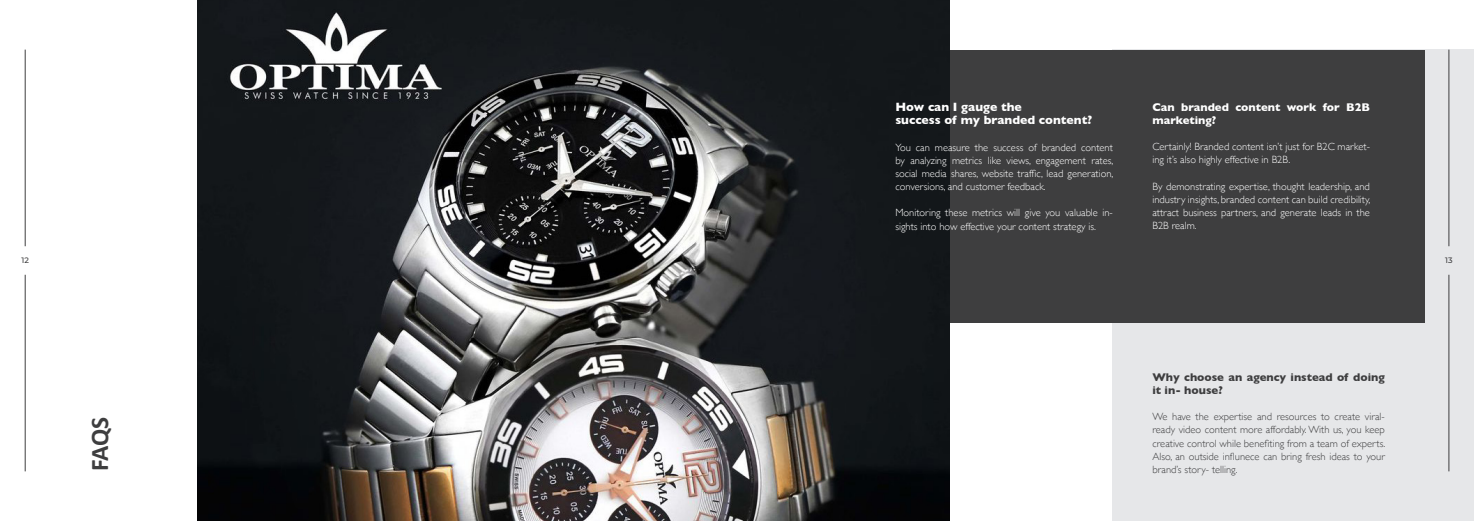
<style>
.page{position:relative;width:1474px;height:521px;background:#fff}
.page>*{position:absolute;margin:0;border:0;box-sizing:border-box;transform-origin:0 0}
.t1{font:700 25.38px "Calibri";color:#3e3e3f}
.Body_Text_-_Regular__Justify{font:700 12.25px "Gill Sans";color:#fff}
.Body_Text_-_Regular__Justify-2{font:700 11.38px/13.1px "Gill Sans";color:#3e3e3f}
.Body_Text_-_Regular__Justify-3{font:700 11.38px/13.1px "Gill Sans";color:#fff}
.Body_Text_-_Regular__Justify-4{font:300 10.5px/13.1px "Gill Sans";color:#fff}
.Body_Text_-_Regular__Justify-5{font:300 10.5px/13.1px "Gill Sans";color:#3e3e3f;text-align:justify}
.t2{font:500 7.88px "Montserrat";color:#3e3e3f}
</style>
<div class="page">
<div style="left:1112px;top:50px;width:361px;height:471px;background:#e6e7e9"></div>
<div style="left:841px;top:50px;width:583px;height:272px;background:#3e3e3f"></div>
<img style="left:198px;top:0;width:751px;height:521px">
<hr style="left:25px;top:50px;width:1px;height:196px;background:#3e3e3f">
<hr style="left:1448px;top:50px;width:1px;height:196px;background:#3e3e3f">
<hr style="left:25px;top:275px;width:1px;height:196px;background:#3e3e3f">
<hr style="left:1448px;top:275px;width:1px;height:196px;background:#3e3e3f">
<p class="Body_Text_-_Regular__Justify" style="left:895px;top:97px;width:128px">How can I gauge the</p>
<p class="Body_Text_-_Regular__Justify" style="left:895px;top:111px;width:198px">success of my branded content?</p>
<p class="Body_Text_-_Regular__Justify-4" style="left:895px;top:140px;width:219px;text-align:justify">You can measure the success of branded content by analyzing metrics like views, engagement rates, social media shares, website traffic, lead generation, conversions, and customer feedback.</p>
<p class="Body_Text_-_Regular__Justify-4" style="left:895px;top:206px;width:219px">Monitoring these metrics will give you valuable in&shy;sights into how effective your content strategy is.</p>
<p class="Body_Text_-_Regular__Justify-3" style="left:1152px;top:100px;width:219px">Can branded content work for B2B marketing?</p>
<p class="Body_Text_-_Regular__Justify-4" style="left:1152px;top:140px;width:219px">Certainly! Branded content isn’t just for B2C market&shy;ing it’s also highly effective in B2B.</p>
<p class="Body_Text_-_Regular__Justify-4" style="left:1152px;top:179px;width:219px;text-align:justify">By demonstrating expertise, thought leadership, and industry insights, branded content can build credibility, attract business partners, and generate leads in the B2B realm.</p>
<p class="t2" style="left:21px;top:255px;width:9px">12</p>
<p class="t2" style="left:1445px;top:255px;width:9px">13</p>
<p class="t1" style="left:82px;top:471px;width:56px;rotate:-90deg">FAQS</p>
<p class="Body_Text_-_Regular__Justify-2" style="left:1152px;top:370px;width:234px">Why choose an agency instead of doing it in- house?</p>
<p class="Body_Text_-_Regular__Justify-5" style="left:1152px;top:410px;width:234px">We have the expertise and resources to create viral&shy;ready video content more affordably. With us, you keep creative control while benefiting from a team of experts.<br>Also, an outside influnece can bring fresh ideas to your brand’s story- telling.</p>
</div>
